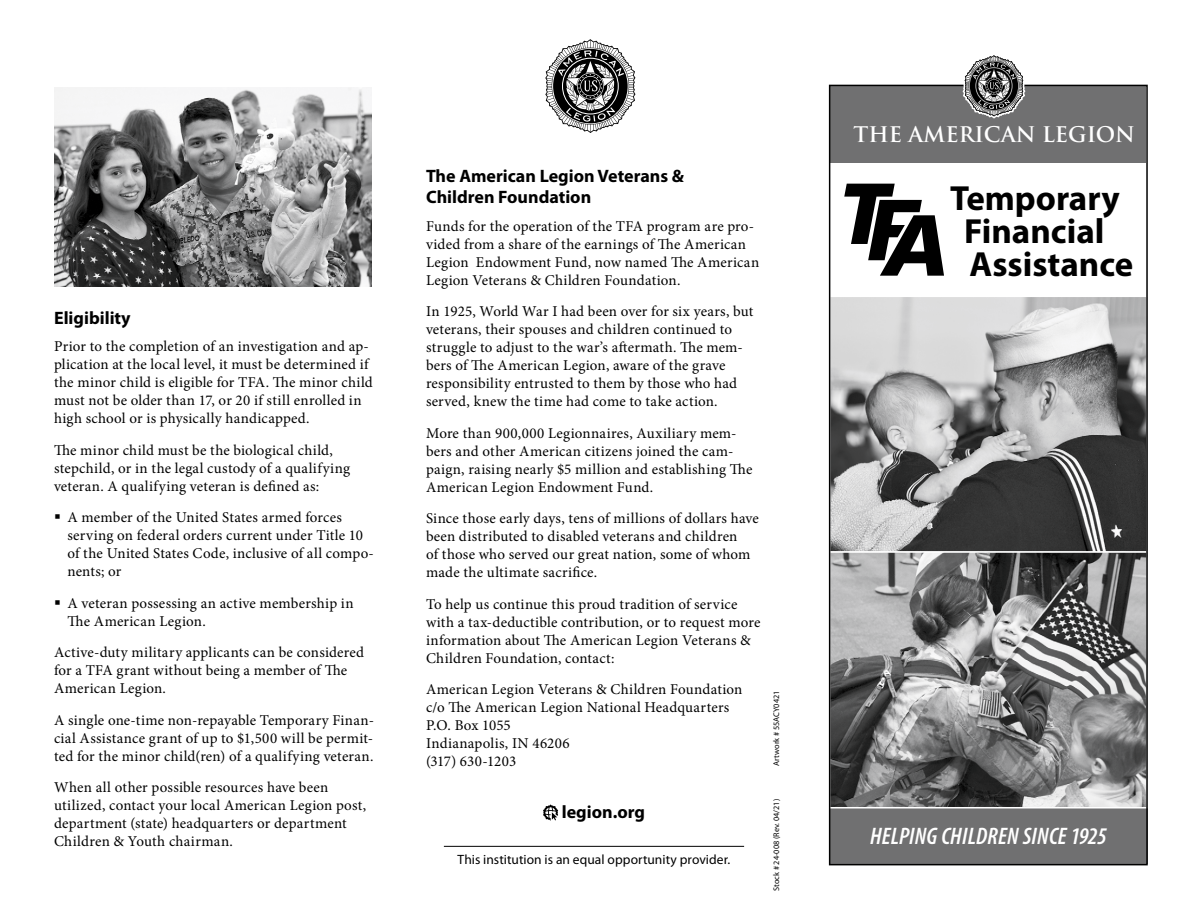
<style>
.page{position:relative;width:1188px;height:918px;background:#fff}
.page>*{position:absolute;margin:0;border:0;box-sizing:border-box;transform-origin:0 0}
.t1{font:700 34.95px "Myriad Pro";color:#000}
.t2{font:italic 600 condensed 24px "Myriad Pro";letter-spacing:.005em;color:#fff}
.t3{font:700 21px "Trajan Pro";color:#fff}
.Subheading__RED{font:700 18px/21.6px "Myriad Pro";color:#000}
.Body{font:15px/18px "Minion Pro";letter-spacing:.015em;color:#000}
.t4{font:13.5px "Myriad Pro";letter-spacing:.005em;color:#000}
.t5{font:8.25px "Myriad Pro";color:#000}
</style>
<div class="page">
<div style="left:829px;top:808px;width:319px;height:56px;background:#707071"></div>
<img style="left:832px;top:299px;width:313px;height:506px">
<div style="left:829px;top:551px;width:319px;height:257px;border:2px solid #fff"></div>
<svg style="left:545px;top:39px;width:90px;height:94px"></svg>
<svg style="left:844px;top:184px;width:100px;height:92px"></svg>
<div style="left:830px;top:86px;width:316px;height:77px;background:#707071"></div>
<div style="left:829px;top:85px;width:319px;height:780px;border:2px solid #000"></div>
<svg style="left:963px;top:55px;width:62px;height:64px"></svg>
<img style="left:54px;top:87px;width:318px;height:200px">
<hr style="left:444px;top:846px;width:300px;height:1px;background:#000">
<svg style="left:543px;top:804px;width:15px;height:17px"></svg>
<p class="Subheading__RED" style="left:54px;top:307px;width:78px">Eligibility</p>
<p class="Body" style="left:54px;top:337px;width:320px">Prior to the completion of an investigation and ap&shy;plication at the local level, it must be determined if the minor child is eligible for TFA. The minor child must not be older than 17, or 20 if still enrolled in high school or is physically handicapped.</p>
<p class="Body" style="left:54px;top:441px;width:298px">The minor child must be the biological child, stepchild, or in the legal custody of a qualifying veteran. A qualifying veteran is defined as:</p>
<p class="Body" style="left:68px;top:508px;width:308px">A member of the United States armed forces serving on federal orders current under Title 10 of the United States Code, inclusive of all compo&shy;nents; or</p>
<p class="Body" style="left:68px;top:594px;width:288px">A veteran possessing an active membership in<br>The American Legion.</p>
<p class="Body" style="left:54px;top:643px;width:311px">Active-duty military applicants can be considered for a TFA grant without being a member of The<br>American Legion.</p>
<p class="Body" style="left:54px;top:711px;width:322px;text-align:justify">A single one-time non-repayable Temporary Finan&shy;cial Assistance grant of up to $1,500 will be permit&shy;ted for the minor child(ren) of a qualifying veteran.</p>
<p class="Body" style="left:54px;top:778px;width:314px">When all other possible resources have been utilized, contact your local American Legion post, department (state) headquarters or department Children &amp; Youth chairman.</p>
<p class="Subheading__RED" style="left:426px;top:165px;width:260px">The American Legion Veterans &amp;<br>Children Foundation</p>
<p class="Body" style="left:426px;top:217px;width:335px">Funds for the operation of the TFA program are pro&shy;vided from a share of the earnings of The American Legion Endowment Fund, now named The American Legion Veterans &amp; Children Foundation.</p>
<p class="Body" style="left:426px;top:302px;width:329px">In 1925, World War I had been over for six years, but veterans, their spouses and children continued to struggle to adjust to the war’s aftermath. The mem&shy;bers of The American Legion, aware of the grave responsibility entrusted to them by those who had served, knew the time had come to take action.</p>
<p class="Body" style="left:426px;top:424px;width:328px">More than 900,000 Legionnaires, Auxiliary mem&shy;bers and other American citizens joined the cam&shy;paign, raising nearly $5 million and establishing The American Legion Endowment Fund.</p>
<p class="Body" style="left:426px;top:509px;width:334px">Since those early days, tens of millions of dollars have been distributed to disabled veterans and children<br>of those who served our great nation, some of whom made the ultimate sacrifice.</p>
<p class="Body" style="left:426px;top:595px;width:336px">To help us continue this proud tradition of service with a tax-deductible contribution, or to request more information about The American Legion Veterans &amp; Children Foundation, contact:</p>
<p class="Body" style="left:426px;top:680px;width:318px">American Legion Veterans &amp; Children Foundation c/o The American Legion National Headquarters<br>P.O. Box 1055<br>Indianapolis, IN 46206<br>(317) 630-1203</p>
<p class="Subheading__RED" style="left:562px;top:801px;width:85px">legion.org</p>
<p class="t4" style="left:458px;top:852px;width:274px">This institution is an equal opportunity provider.</p>
<p class="t5" style="left:772px;top:766px;width:77px;rotate:-90deg">Artwork # 55ACY0421</p>
<p class="t5" style="left:772px;top:891px;width:94px;rotate:-90deg">Stock # 24-008 (Rev. 04/21)</p>
<p class="t3" style="left:853px;top:121px;width:283px">THE AMERICAN LEGION</p>
<p class="t1" style="left:950px;top:179px;width:171px">Temporary</p>
<p class="t1" style="left:964px;top:211px;width:142px">Financial</p>
<p class="t1" style="left:969px;top:244px;width:165px">Assistance</p>
<p class="t2" style="left:870px;top:822px;width:238px">HELPING CHILDREN SINCE 1925</p>
</div>
